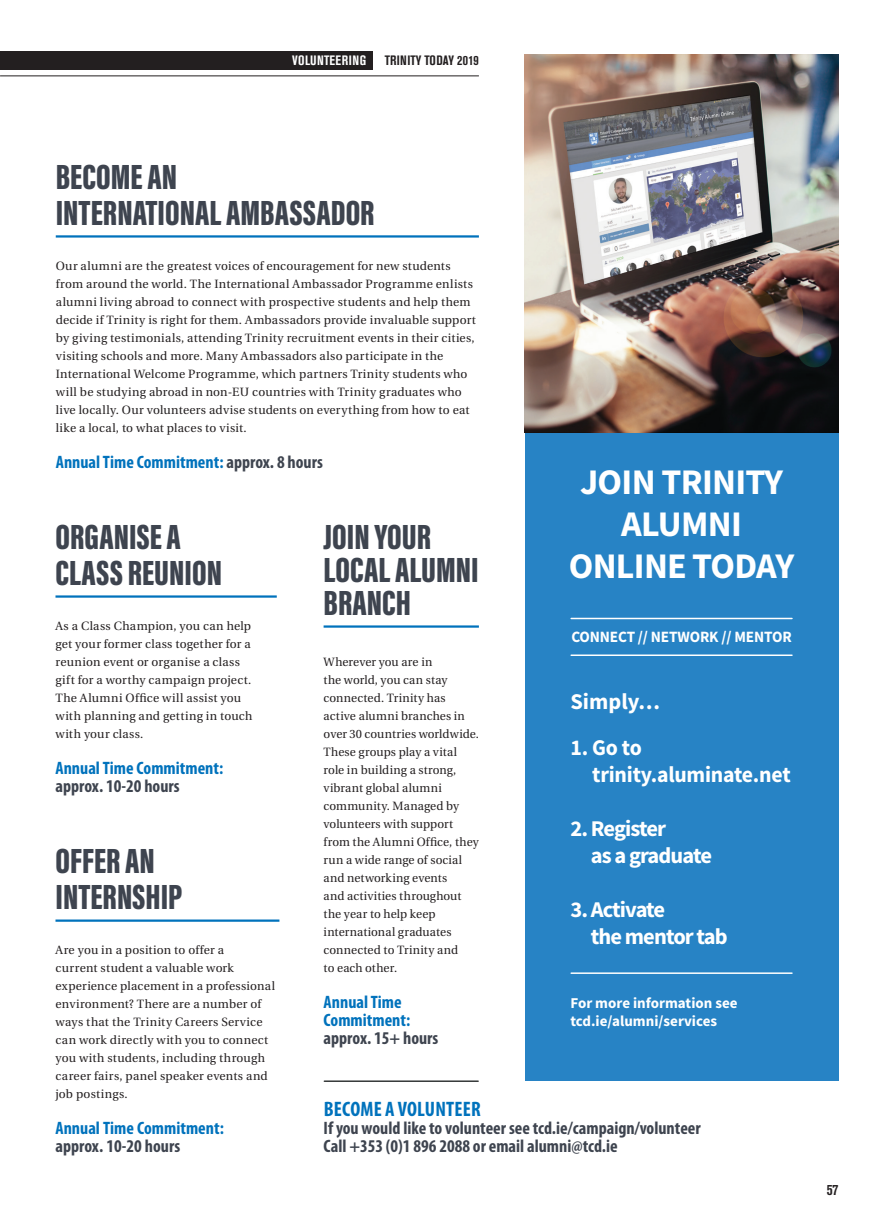
<style>
.page{position:relative;width:894px;height:1221px;background:#fff}
.page>*{position:absolute;margin:0;border:0;box-sizing:border-box;transform-origin:0 0}
.t1{font:900 36px/36px "Acumin Pro Extra Cond";color:#3e444f}
.t2{font:700 36px/42px "Source Sans Pro";letter-spacing:-.02em;color:#fff;text-align:center}
.t3{font:700 22.5px/27px "Source Sans Pro";letter-spacing:-.04em;color:#fff}
.t4{font:700 22.5px/27px "Source Sans Pro";letter-spacing:-.01em;color:#fff}
.t5{font:700 condensed 21px "Myriad Pro";letter-spacing:.01em;color:#0072bc}
.t6{font:700 condensed 18px/18px "Myriad Pro";color:#3e444f}
.t7{font:700 condensed 18px/18px "Myriad Pro";color:#0072bc}
.t8{font:700 15.75px "Source Sans Pro";letter-spacing:-.01em;color:#fff}
.t9{font:700 15px/18px "Source Sans Pro";color:#fff}
.t10{font:700 condensed 15px "Akzidenz Grotesk BE";color:#231f20}
.t11{font:700 condensed 13.5px "Akzidenz Grotesk BE";letter-spacing:.01em;color:#231f20}
.t12{font:700 condensed 13.5px "Akzidenz Grotesk BE";letter-spacing:.035em;color:#fff}
.t13{font:12px/18px "Utopia";letter-spacing:.015em;color:#231f20}
.s1{color:#3e444f}
</style>
<div class="page">
<div style="left:0;top:51px;width:372px;height:18px;background:#231f20"></div>
<hr style="left:0;top:75px;width:479px;height:1px;background:#231f20">
<div style="left:524px;top:396px;width:314px;height:684px;background:#2783c5"></div>
<hr style="left:324px;top:1080px;width:154px;height:2px;background:#343737">
<hr style="left:56px;top:235px;width:423px;height:3px;background:#0072bc">
<hr style="left:323px;top:625px;width:156px;height:3px;background:#0072bc">
<hr style="left:55px;top:919px;width:224px;height:3px;background:#0072bc">
<hr style="left:55px;top:595px;width:222px;height:3px;background:#0072bc">
<hr style="left:571px;top:972px;width:220px;height:2px;background:#fff">
<hr style="left:571px;top:618px;width:220px;height:1px;background:#fff">
<hr style="left:571px;top:654px;width:220px;height:2px;background:#fff">
<img style="left:524px;top:54px;width:314px;height:378px">
<p class="t12" style="left:292px;top:53px;width:75px">VOLUNTEERING</p>
<p class="t11" style="left:385px;top:53px;width:95px">TRINITY TODAY 2019</p>
<h1 class="t1" style="left:56px;top:158px;width:320px">BECOME AN<br>INTERNATIONAL AMBASSADOR</h1>
<p class="t13" style="left:56px;top:257px;width:422px">Our alumni are the greatest voices of encouragement for new students from around the world. The International Ambassador Programme enlists alumni living abroad to connect with prospective students and help them decide if Trinity is right for them. Ambassadors provide invaluable support by giving testimonials, attending Trinity recruitment events in their cities, visiting schools and more. Many Ambassadors also participate in the International Welcome Programme, which partners Trinity students who will be studying abroad in non-EU countries with Trinity graduates who live locally. Our volunteers advise students on everything from how to eat like a local, to what places to visit.</p>
<h3 class="t7" style="left:56px;top:453px;width:268px">Annual Time Commitment: <span class="s1">approx. 8 hours</span></h3>
<h1 class="t2" style="left:568px;top:460px;width:227px">JOIN TRINITY<br>ALUMNI<br>ONLINE TODAY</h1>
<h1 class="t1" style="left:55px;top:518px;width:168px">ORGANISE A<br>CLASS REUNION</h1>
<p class="t13" style="left:55px;top:617px;width:198px">As a Class Champion, you can help get your former class together for a reunion event or organise a class gift for a worthy campaign project.<br>The Alumni Office will assist you with planning and getting in touch with your class.</p>
<h3 class="t7" style="left:55px;top:759px;width:169px">Annual Time Commitment:</h3>
<h3 class="t6" style="left:55px;top:777px;width:126px">approx. 10-20 hours</h3>
<h1 class="t1" style="left:323px;top:520px;width:156px;line-height:33px">JOIN YOUR<br>LOCAL ALUMNI<br>BRANCH</h1>
<h3 class="t8" style="left:571px;top:626px;width:222px">CONNECT // NETWORK // MENTOR</h3>
<p class="t13" style="left:323px;top:653px;width:157px">Wherever you are in<br>the world, you can stay connected. Trinity has active alumni branches in over 30 countries worldwide.<br>These groups play a vital role in building a strong, vibrant global alumni community. Managed by volunteers with support from the Alumni Office, they run a wide range of social and networking events<br>and activities throughout the year to help keep international graduates connected to Trinity and<br>to each other.</p>
<h3 class="t7" style="left:323px;top:993px;width:88px">Annual Time<br>Commitment:</h3>
<h3 class="t6" style="left:323px;top:1029px;width:116px">approx. 15+ hours</h3>
<h2 class="t3" style="left:570px;top:687px;width:91px">Simply…</h2>
<h2 class="t4" style="left:592px;top:734px;width:200px;text-indent:-22px">1. Go to trinity.aluminate.net</h2>
<h2 class="t3" style="left:590px;top:815px;width:123px;text-indent:-20px">2. Register<br>as a graduate</h2>
<h2 class="t3" style="left:590px;top:896px;width:138px;text-indent:-20px">3. Activate<br>the mentor tab</h2>
<h1 class="t1" style="left:55px;top:842px;width:128px">OFFER AN<br>INTERNSHIP</h1>
<p class="t13" style="left:55px;top:941px;width:221px">Are you in a position to offer a<br>current student a valuable work experience placement in a professional environment? There are a number of ways that the Trinity Careers Service can work directly with you to connect you with students, including through career fairs, panel speaker events and job postings.</p>
<h3 class="t7" style="left:55px;top:1119px;width:170px">Annual Time Commitment:</h3>
<h3 class="t6" style="left:55px;top:1137px;width:126px">approx. 10-20 hours</h3>
<p class="t9" style="left:570px;top:994px;width:169px">For more information see tcd.ie/alumni/services</p>
<h3 class="t5" style="left:324px;top:1096px;width:158px">BECOME A VOLUNTEER</h3>
<h3 class="t6" style="left:323px;top:1119px;width:378px">If you would like to volunteer see tcd.ie/campaign/volunteer<br>Call +353 (0)1 896 2088 or email alumni@tcd.ie</h3>
<p class="t10" style="left:826px;top:1181px;width:13px">57</p>
</div>
